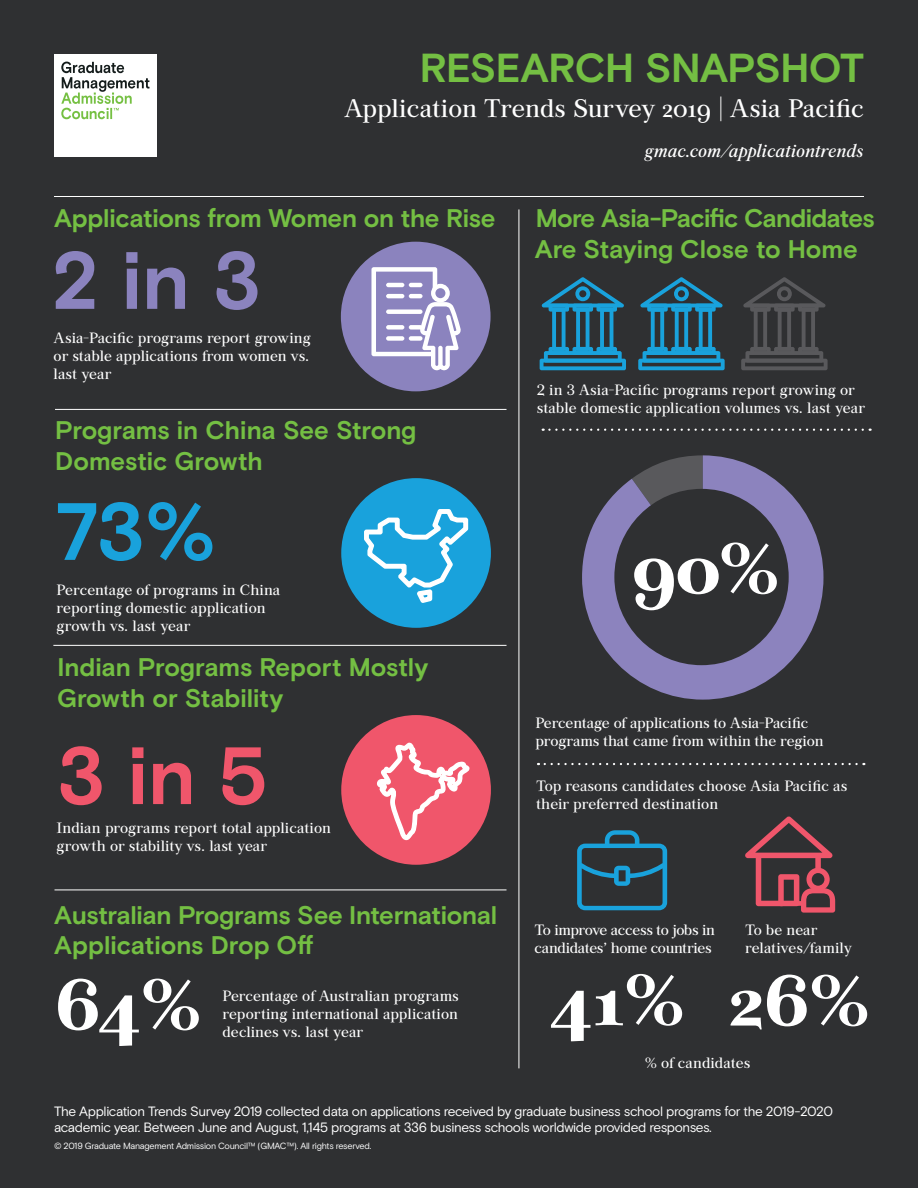
<style>
.page{position:relative;width:918px;height:1188px;background:#2f3032}
.page>*{position:absolute;margin:0;border:0;box-sizing:border-box;transform-origin:0 0}
.t1{font:700 81px "Basis Grotesque Pro";color:#8b83be}
.t2{font:700 81px "Basis Grotesque Pro";color:#f0566b}
.t3{font:700 81px "Basis Grotesque Pro";color:#19a2dc}
.t4{font:800 72px "Archive Pro";letter-spacing:-.01em;color:#fff}
.t5{font:700 40.5px "Basis Grotesque Pro";letter-spacing:-.015em;color:#74bf43}
.t6{font:700 25.5px/30.6px "Basis Grotesque Pro";letter-spacing:-.01em;color:#74bf43}
.t7{font:25.5px "Archive Pro";color:#fff}
.t8{font:italic 18px "Archive Pro";color:#fff}
.t9{font:15px/18px "Archive Pro";color:#fff}
.t10{font:15px/18px "Archive Pro";letter-spacing:-.025em;color:#fff}
.t11{font:13.5px/16.5px "Basis Grotesque Pro";letter-spacing:-.03em;color:#fff}
.t12{font:9px "Basis Grotesque Pro";letter-spacing:-.035em;color:#fff}
</style>
<div class="page">
<hr style="left:54px;top:196px;width:810px;height:1px;background:#fff">
<hr style="left:55px;top:890px;width:452px;height:1px;background:#fff">
<hr style="left:55px;top:409px;width:452px;height:1px;background:#fff">
<hr style="left:53px;top:645px;width:454px;height:1px;background:#fff">
<svg style="left:538px;top:763px;width:319px;height:2px"></svg>
<svg style="left:543px;top:429px;width:320px;height:2px"></svg>
<hr style="left:519px;top:209px;width:1px;height:859px;background:#fff">
<div style="left:55px;top:55px;width:102px;height:102px;background:#fff"></div>
<svg style="left:61px;top:62px;width:89px;height:57px"></svg>
<div style="left:341px;top:242px;width:150px;height:149px;background:#8b83be;border-radius:50%"></div>
<div style="left:341px;top:478px;width:150px;height:150px;background:#19a2dc;border-radius:50%"></div>
<div style="left:341px;top:715px;width:150px;height:150px;background:#f0566b;border-radius:50%"></div>
<svg style="left:582px;top:455px;width:241px;height:245px;fill:#8c83be"></svg>
<div style="left:614px;top:489px;width:175px;height:176px;background:#2f3032;border-radius:50%"></div>
<svg style="left:745px;top:816px;width:90px;height:97px"></svg>
<svg style="left:577px;top:830px;width:90px;height:80px"></svg>
<svg style="left:540px;top:277px;width:86px;height:93px"></svg>
<svg style="left:638px;top:277px;width:87px;height:93px"></svg>
<svg style="left:741px;top:277px;width:87px;height:93px"></svg>
<svg style="left:363px;top:509px;width:106px;height:103px"></svg>
<svg style="left:376px;top:715px;width:94px;height:126px"></svg>
<svg style="left:371px;top:267px;width:90px;height:103px"></svg>
<h3 class="t5" style="left:420px;top:45px;width:446px">RESEARCH SNAPSHOT</h3>
<h3 class="t7" style="left:344px;top:90px;width:521px">Application Trends Survey 2019 | Asia Pacific</h3>
<p class="t8" style="left:645px;top:138px;width:220px">gmac.com/applicationtrends</p>
<h3 class="t6" style="left:54px;top:203px;width:443px">Applications from Women on the Rise</h3>
<h1 class="t1" style="left:52px;top:233px;width:211px">2 in 3</h1>
<p class="t9" style="left:54px;top:328px;width:259px;text-align:justify">Asia-Pacific programs report growing or stable applications from women vs. last year</p>
<h3 class="t6" style="left:55px;top:416px;width:363px">Programs in China See Strong<br>Domestic Growth</h3>
<h1 class="t3" style="left:55px;top:484px;width:162px">73%</h1>
<p class="t9" style="left:57px;top:580px;width:225px">Percentage of programs in China reporting domestic application growth vs. last year</p>
<h3 class="t6" style="left:57px;top:653px;width:373px">Indian Programs Report Mostly<br>Growth or Stability</h3>
<h1 class="t2" style="left:57px;top:728px;width:213px">3 in 5</h1>
<p class="t9" style="left:57px;top:818px;width:276px">Indian programs report total application growth or stability vs. last year</p>
<h3 class="t6" style="left:54px;top:900px;width:444px">Australian Programs See International<br>Applications Drop Off</h3>
<h3 class="t6" style="left:535px;top:204px;width:341px">More Asia-Pacific Candidates<br>Are Staying Close to Home</h3>
<p class="t9" style="left:537px;top:380px;width:330px">2 in 3 Asia-Pacific programs report growing or stable domestic application volumes vs. last year</p>
<h2 class="t4" style="left:632px;top:516px;width:149px">90%</h2>
<p class="t9" style="left:536px;top:713px;width:290px">Percentage of applications to Asia-Pacific programs that came from within the region</p>
<p class="t9" style="left:536px;top:777px;width:313px">Top reasons candidates choose Asia Pacific as their preferred destination</p>
<p class="t10" style="left:535px;top:920px;width:182px">To improve access to jobs in candidates’ home countries</p>
<p class="t9" style="left:745px;top:920px;width:109px">To be near relatives/family</p>
<h2 class="t4" style="left:55px;top:952px;width:147px">64%</h2>
<h2 class="t4" style="left:549px;top:948px;width:322px">41% 26%</h2>
<p class="t9" style="left:222px;top:986px;width:238px;text-align:justify">Percentage of Australian programs reporting international application declines vs. last year</p>
<p class="t9" style="left:645px;top:1053px;width:107px">% of candidates</p>
<p class="t11" style="left:54px;top:1103px;width:781px">The Application Trends Survey 2019 collected data on applications received by graduate business school programs for the 2019-2020 academic year. Between June and August, 1,145 programs at 336 business schools worldwide provided responses.</p>
<p class="t12" style="left:54px;top:1140px;width:319px">© 2019 Graduate Management Admission Council™ (GMAC™). All rights reserved.</p>
</div>
